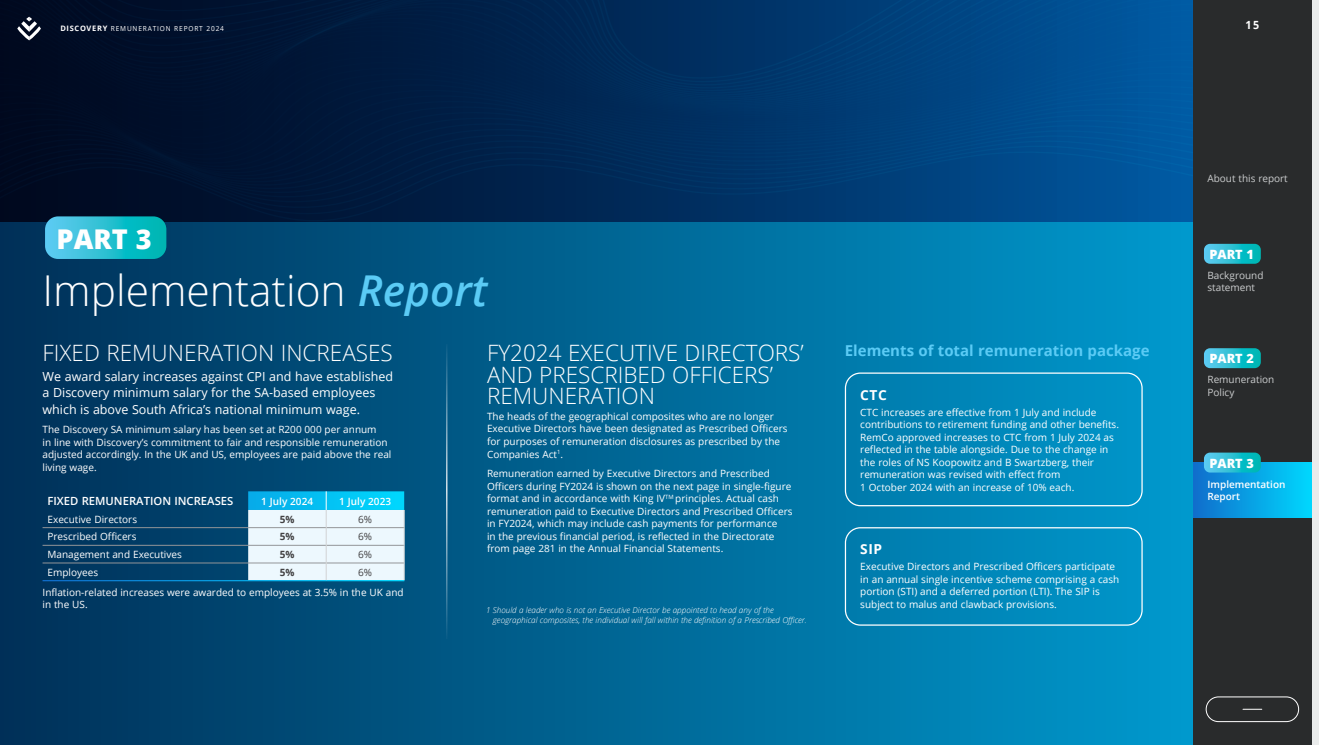
<style>
.page{position:relative;width:1319px;height:745px;background:#fff}
.page>*{position:absolute;margin:0;border:0;box-sizing:border-box;transform-origin:0 0}
.t1{font:300 42.5px "Open Sans";color:#fff}
.t2{font:800 27.25px "Open Sans";color:#fff}
.t3{font:300 22.5px/21.2px "Open Sans";color:#fff}
.t4{font:700 15px "Open Sans";color:#5bcbf5}
.t5{font:700 13.75px "Open Sans";letter-spacing:.04em;color:#fff}
.t6{font:800 12.75px "Open Sans";color:#fff}
.t7{font:12.5px/16.2px "Open Sans";color:#fff}
.t8{font:600 11.25px "Open Sans";color:#fff}
.t9{font:700 11.25px "Open Sans";color:#fff;scale:.95 1}
.t10{font:10px/12.5px "Open Sans";color:#fff}
.t11{font:10px/12.5px "Open Sans";color:#cbcdce}
.t12{font:600 10px/12.5px "Open Sans";color:#fff}
.t13{font:700 10px "Open Sans";color:#414042}
.t14{font:10px "Open Sans";color:#414042}
.t15{font:italic 300 8.12px/10px "Open Sans";color:#fff}
.t16{font:6.88px "Open Sans";letter-spacing:.13em;color:#fff;scale:.95 1}
.s1{font-weight:700;font-size:7.5px}
.s2{font-weight:600;font-style:italic;color:#5bcbf5}
</style>
<div class="page">
<div style="left:0;top:0;width:1318px;height:744px;background:linear-gradient(to right,#002f58,#01a5da)"></div>
<svg style="left:0;top:0;width:1192px;height:3px;background:#002b59"></svg>
<svg style="left:0;top:3px;width:1192px;height:7px;background:#002b59"></svg>
<svg style="left:0;top:10px;width:1192px;height:5px;background:#002b59"></svg>
<svg style="left:0;top:15px;width:1192px;height:6px;background:#002b5a"></svg>
<svg style="left:0;top:21px;width:1192px;height:5px;background:#002c5a"></svg>
<svg style="left:0;top:26px;width:1192px;height:7px;background:#002c5a"></svg>
<svg style="left:0;top:33px;width:1192px;height:7px;background:#002c5a"></svg>
<svg style="left:0;top:40px;width:1192px;height:6px;background:#002b59"></svg>
<svg style="left:0;top:46px;width:1192px;height:7px;background:#002b59"></svg>
<svg style="left:0;top:53px;width:1192px;height:7px;background:#002b59"></svg>
<svg style="left:0;top:60px;width:1192px;height:6px;background:#002b59"></svg>
<svg style="left:0;top:66px;width:1192px;height:7px;background:#002b59"></svg>
<svg style="left:0;top:73px;width:1192px;height:6px;background:#002b59"></svg>
<svg style="left:0;top:79px;width:1192px;height:7px;background:#002b59"></svg>
<svg style="left:0;top:86px;width:1192px;height:6px;background:#002b59"></svg>
<svg style="left:0;top:92px;width:1192px;height:6px;background:#002b59"></svg>
<svg style="left:0;top:98px;width:1192px;height:5px;background:#002b59"></svg>
<svg style="left:0;top:103px;width:1192px;height:6px;background:#002b59"></svg>
<svg style="left:0;top:109px;width:1192px;height:6px;background:#002b59"></svg>
<svg style="left:0;top:115px;width:1192px;height:5px;background:#002b59"></svg>
<svg style="left:0;top:120px;width:1192px;height:5px;background:#002b59"></svg>
<svg style="left:0;top:125px;width:1192px;height:5px;background:#002b59"></svg>
<svg style="left:0;top:130px;width:1192px;height:5px;background:#002b59"></svg>
<svg style="left:0;top:135px;width:1192px;height:5px;background:#002b59"></svg>
<svg style="left:0;top:140px;width:1192px;height:5px;background:#002c59"></svg>
<svg style="left:0;top:145px;width:1192px;height:6px;background:#002c59"></svg>
<svg style="left:0;top:151px;width:1192px;height:70px;background:#002b59"></svg>
<svg style="left:45px;top:216px;width:121px;height:43px;background:#26bacc"></svg>
<hr style="left:446px;top:344px;width:1px;height:294px;background:#fff">
<hr style="left:43px;top:579px;width:205px;height:2px;background:#fff">
<hr style="left:248px;top:579px;width:78px;height:2px;background:#fff">
<hr style="left:326px;top:579px;width:78px;height:2px;background:#fff">
<hr style="left:43px;top:527px;width:205px;height:1px;background:#939598">
<hr style="left:43px;top:544px;width:205px;height:1px;background:#939598">
<hr style="left:43px;top:562px;width:205px;height:1px;background:#939598">
<svg style="left:248px;top:491px;width:157px;height:89px;background:#b7e7f6"></svg>
<div style="left:844px;top:527px;width:298px;height:98px;border:1px solid #fff;border-radius:15px"></div>
<div style="left:844px;top:372px;width:298px;height:134px;border:1px solid #fff;border-radius:15px"></div>
<div style="left:1294px;top:0;width:24px;height:744px;background:linear-gradient(to bottom,#e9ebeb,#e9ebeb)"></div>
<div style="left:1192px;top:0;width:119px;height:744px;background:#292b2c"></div>
<div style="left:1205px;top:696px;width:93px;height:25px;border:1px solid #fff;border-radius:12px"></div>
<svg style="left:1243px;top:708px;width:18px;height:1px"></svg>
<svg style="left:1203px;top:244px;width:57px;height:19px"></svg>
<svg style="left:1203px;top:348px;width:57px;height:20px"></svg>
<div style="left:1192px;top:462px;width:119px;height:55px;background:linear-gradient(to right,#116dcb,#00d7fd)"></div>
<svg style="left:1203px;top:452px;width:57px;height:20px"></svg>
<svg style="left:17px;top:17px;width:24px;height:23px"></svg>
<p class="t16" style="left:60px;top:24px;width:174px"><span class="s1">DISCOVERY</span> REMUNERATION REPORT 2024</p>
<h2 class="t2" style="left:57px;top:218px;width:97px">PART 3</h2>
<h1 class="t1" style="left:43px;top:261px;width:446px">Implementation <span class="s2">Report</span></h1>
<h3 class="t3" style="left:43px;top:342px;width:352px">FIXED REMUNERATION INCREASES</h3>
<p class="t7" style="left:43px;top:368px;width:352px">We award salary increases against CPI and have established a Discovery minimum salary for the SA-based employees which is above South Africa’s national minimum wage.</p>
<p class="t10" style="left:43px;top:423px;width:350px">The Discovery SA minimum salary has been set at R200 000 per annum<br>in line with Discovery’s commitment to fair and responsible remuneration adjusted accordingly. In the UK and US, employees are paid above the real living wage.</p>
<p class="t8" style="left:48px;top:493px;width:187px">FIXED REMUNERATION INCREASES</p>
<p class="t12" style="left:261px;top:494px;width:53px">1 July 2024</p>
<p class="t12" style="left:339px;top:494px;width:53px">1 July 2023</p>
<p class="t10" style="left:48px;top:512px;width:91px">Executive Directors</p>
<p class="t13" style="left:280px;top:511px;width:16px">5%</p>
<p class="t14" style="left:358px;top:512px;width:15px">6%</p>
<p class="t10" style="left:48px;top:530px;width:90px">Prescribed Officers</p>
<p class="t13" style="left:280px;top:529px;width:16px">5%</p>
<p class="t14" style="left:358px;top:529px;width:15px">6%</p>
<p class="t10" style="left:48px;top:547px;width:136px">Management and Executives</p>
<p class="t13" style="left:280px;top:547px;width:16px">5%</p>
<p class="t14" style="left:358px;top:547px;width:15px">6%</p>
<p class="t10" style="left:48px;top:565px;width:52px">Employees</p>
<p class="t13" style="left:280px;top:564px;width:16px">5%</p>
<p class="t14" style="left:358px;top:564px;width:15px">6%</p>
<p class="t10" style="left:43px;top:585px;width:362px">Inflation-related increases were awarded to employees at 3.5% in the UK and in the US.</p>
<h3 class="t3" style="left:487px;top:342px;width:318px">FY2024 EXECUTIVE DIRECTORS’<br>AND PRESCRIBED OFFICERS’<br>REMUNERATION</h3>
<p class="t10" style="left:487px;top:409px;width:302px">The heads of the geographical composites who are no longer Executive Directors have been designated as Prescribed Officers for purposes of remuneration disclosures as prescribed by the Companies Act<sup>1</sup>.</p>
<p class="t10" style="left:487px;top:466px;width:307px">Remuneration earned by Executive Directors and Prescribed Officers during FY2024 is shown on the next page in single-figure format and in accordance with King IV<sup>TM</sup> principles. Actual cash remuneration paid to Executive Directors and Prescribed Officers in FY2024, which may include cash payments for performance<br>in the previous financial period, is reflected in the Directorate from page 281 in the Annual Financial Statements.</p>
<p class="t15" style="left:493px;top:604px;width:315px;text-indent:-7px">1 Should a leader who is not an Executive Director be appointed to head any of the geographical composites, the individual will fall within the definition of a Prescribed Officer.</p>
<h3 class="t4" style="left:844px;top:339px;width:306px">Elements of total remuneration package</h3>
<h3 class="t5" style="left:860px;top:385px;width:28px">CTC</h3>
<p class="t10" style="left:860px;top:405px;width:260px">CTC increases are effective from 1 July and include contributions to retirement funding and other benefits.<br>RemCo approved increases to CTC from 1 July 2024 as reflected in the table alongside. Due to the change in the roles of NS Koopowitz and B Swartzberg, their remuneration was revised with effect from<br>1 October 2024 with an increase of 10% each.</p>
<h3 class="t5" style="left:860px;top:539px;width:23px">SIP</h3>
<p class="t10" style="left:860px;top:560px;width:260px">Executive Directors and Prescribed Officers participate in an annual single incentive scheme comprising a cash portion (STI) and a deferred portion (LTI). The SIP is subject to malus and clawback provisions.</p>
<p class="t9" style="left:1245px;top:17px;width:16px">15</p>
<p class="t11" style="left:1207px;top:172px;width:82px">About this report</p>
<p class="t6" style="left:1209px;top:244px;width:46px">PART 1</p>
<p class="t11" style="left:1207px;top:268px;width:58px">Background statement</p>
<p class="t6" style="left:1209px;top:348px;width:46px">PART 2</p>
<p class="t11" style="left:1207px;top:373px;width:68px">Remuneration<br>Policy</p>
<p class="t6" style="left:1209px;top:453px;width:46px">PART 3</p>
<p class="t12" style="left:1207px;top:477px;width:79px">Implementation<br>Report</p>
</div>
